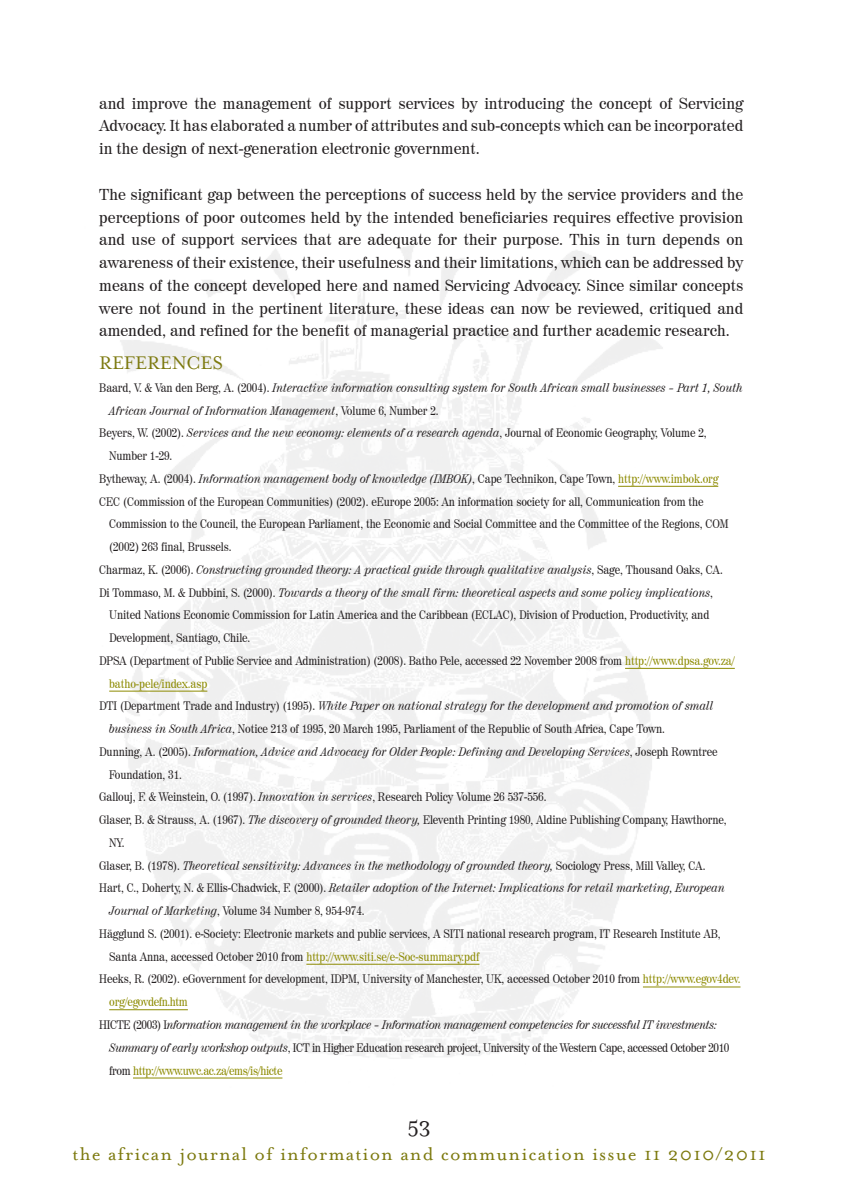
<style>
.page{position:relative;width:844px;height:1191px;background:#fff}
.page>*{position:absolute;margin:0;border:0;box-sizing:border-box;transform-origin:0 0}
.t1{font:24.5px "Mrs Eaves Roman";color:#231f20}
.t2{font:21px "Mrs Eaves Roman";letter-spacing:.05em;color:#7c790e}
.subhead{font:21px "Mrs Eaves Small Caps";letter-spacing:-.015em;color:#7c790e}
._1st_para{font:15.75px/22.8px "Century 725 BT";color:#231f20;text-align:justify}
.End_Note_without_lin{font:12.25px/22.8px "Century 725 BT";letter-spacing:-.01em;color:#231f20;scale:.9 1}
.End_Note_without_lin-2{font:italic 12.25px/22.8px "Century 725 BT";letter-spacing:-.01em;color:#231f20;scale:.9 1}
.End_Note_without_lin-3{font:italic 12.25px/22.8px "Century 725 BT";letter-spacing:-.035em;color:#231f20;scale:.9 1}
.s1{font-style:normal}
.s2{font-style:italic}
.s3{font-style:normal;color:#8d8b02}
.s4{color:#8d8b02}
</style>
<div class="page">
<img style="left:109px;top:244px;width:604px;height:835px">
<hr style="left:618px;top:486px;width:100px;height:1px;background:#8d8b02">
<hr style="left:625px;top:668px;width:109px;height:1px;background:#8d8b02">
<hr style="left:109px;top:690px;width:98px;height:1px;background:#8d8b02">
<hr style="left:306px;top:963px;width:173px;height:1px;background:#8d8b02">
<hr style="left:642px;top:986px;width:98px;height:1px;background:#8d8b02">
<hr style="left:109px;top:1009px;width:79px;height:1px;background:#8d8b02">
<hr style="left:133px;top:1077px;width:149px;height:1px;background:#8d8b02">
<p class="_1st_para" style="left:99px;top:92px;width:645px">and improve the management of support services by introducing the concept of Servicing Advocacy. It has elaborated a number of attributes and sub-concepts which can be incorporated in the design of next-generation electronic government.</p>
<p class="_1st_para" style="left:99px;top:183px;width:645px">The significant gap between the perceptions of success held by the service providers and the perceptions of poor outcomes held by the intended beneficiaries requires effective provision and use of support services that are adequate for their purpose. This in turn depends on awareness of their existence, their usefulness and their limitations, which can be addressed by means of the concept developed here and named Servicing Advocacy. Since similar concepts were not found in the pertinent literature, these ideas can now be reviewed, critiqued and amended, and refined for the benefit of managerial practice and further academic research.</p>
<p class="subhead" style="left:99px;top:351px;width:125px">REFERENCES</p>
<p class="End_Note_without_lin-2" style="left:109px;top:376px;width:705px;text-indent:-10px"><span class="s1">Baard, V. &amp; Van den Berg, A. (2004).</span> Interactive information consulting system for South African small businesses – Part 1, South<br>African Journal of Information Management<span class="s1">, Volume 6, Number 2.</span></p>
<p class="End_Note_without_lin" style="left:109px;top:421px;width:665px;text-indent:-10px">Beyers, W. (2002). <span class="s2">Services and the new economy: elements of a research agenda</span>, Journal of Economic Geography, Volume 2,<br>Number 1-29.</p>
<p class="End_Note_without_lin-2" style="left:99px;top:467px;width:689px"><span class="s1">Bytheway, A. (2004).</span> Information management body of knowledge (IMBOK)<span class="s1">, Cape Technikon, Cape Town,</span> <span class="s3">http://www.imbok.org</span></p>
<p class="End_Note_without_lin" style="left:109px;top:490px;width:689px;text-indent:-10px">CEC (Commission of the European Communities) (2002). eEurope 2005: An information society for all, Communication from the<br>Commission to the Council, the European Parliament, the Economic and Social Committee and the Committee of the Regions, COM (2002) 263 final, Brussels.</p>
<p class="End_Note_without_lin-2" style="left:99px;top:558px;width:694px"><span class="s1">Charmaz, K. (2006).</span> Constructing grounded theory: A practical guide through qualitative analysis<span class="s1">, Sage, Thousand Oaks, CA.</span></p>
<p class="End_Note_without_lin" style="left:109px;top:581px;width:672px;text-indent:-10px">Di Tommaso, M. &amp; Dubbini, S. (2000). <span class="s2">Towards a theory of the small firm: theoretical aspects and some policy implications</span>,<br>United Nations Economic Commission for Latin America and the Caribbean (ECLAC), Division of Production, Productivity, and<br>Development, Santiago, Chile.</p>
<p class="End_Note_without_lin" style="left:109px;top:649px;width:696px;text-indent:-10px">DPSA (Department of Public Service and Administration) (2008). Batho Pele, accessed 22 November 2008 from <span class="s4">http://www.dpsa.gov.za/ batho-pele/index.asp</span></p>
<p class="End_Note_without_lin" style="left:109px;top:694px;width:672px;text-indent:-10px">DTI (Department Trade and Industry) (1995). <span class="s2">White Paper on national strategy for the development and promotion of small business in South Africa</span>, Notice 213 of 1995, 20 March 1995, Parliament of the Republic of South Africa, Cape Town.</p>
<p class="End_Note_without_lin-2" style="left:109px;top:740px;width:677px;text-indent:-10px"><span class="s1">Dunning, A. (2005).</span> Information, Advice and Advocacy for Older People: Defining and Developing Services<span class="s1">, Joseph Rowntree<br>Foundation, 31.</span></p>
<p class="End_Note_without_lin" style="left:99px;top:785px;width:498px">Gallouj, F. &amp; Weinstein, O. (1997). <span class="s2">Innovation in services</span>, Research Policy Volume 26 537-556.</p>
<p class="End_Note_without_lin" style="left:109px;top:808px;width:687px;text-indent:-10px">Glaser, B. &amp; Strauss, A. (1967). <span class="s2">The discovery of grounded theory,</span> Eleventh Printing 1980, Aldine Publishing Company, Hawthorne,<br>NY.</p>
<p class="End_Note_without_lin-2" style="left:99px;top:854px;width:675px"><span class="s1">Glaser, B. (1978).</span> Theoretical sensitivity: Advances in the methodology of grounded theory, <span class="s1">Sociology Press, Mill Valley, CA.</span></p>
<p class="End_Note_without_lin-2" style="left:109px;top:876px;width:685px;text-indent:-10px"><span class="s1">Hart, C., Doherty, N. &amp; Ellis-Chadwick, F. (2000).</span> Retailer adoption of the Internet: Implications for retail marketing, European<br>Journal of Marketing<span class="s1">, Volume 34 Number 8, 954-974.</span></p>
<p class="End_Note_without_lin" style="left:109px;top:922px;width:680px;text-indent:-10px">Hägglund S. (2001). e-Society: Electronic markets and public services, A SITI national research program, IT Research Institute AB,<br>Santa Anna, accessed October 2010 from <span class="s4">http://www.siti.se/e-Soc-summary.pdf</span></p>
<p class="End_Note_without_lin" style="left:109px;top:967px;width:702px;text-indent:-10px">Heeks, R. (2002). eGovernment for development, IDPM, University of Manchester, UK, accessed October 2010 from <span class="s4">http://www.egov4dev. org/egovdefn.htm</span></p>
<p class="End_Note_without_lin-3" style="left:109px;top:1013px;width:690px;text-indent:-10px"><span class="s1">HICTE (2003) I</span>nformation management in the workplace – Information management competencies for successful IT investments:<br>Summary of early workshop outputs<span class="s1">, ICT in Higher Education research project, University of the Western Cape, accessed October 2010 from</span> <span class="s3">http://www.uwc.ac.za/ems/is/hicte</span></p>
<h1 class="t1" style="left:407px;top:1111px;width:26px">53</h1>
<h2 class="t2" style="left:72px;top:1142px;width:694px">the african journal of information and communication issue 11 2010/2011</h2>
</div>
